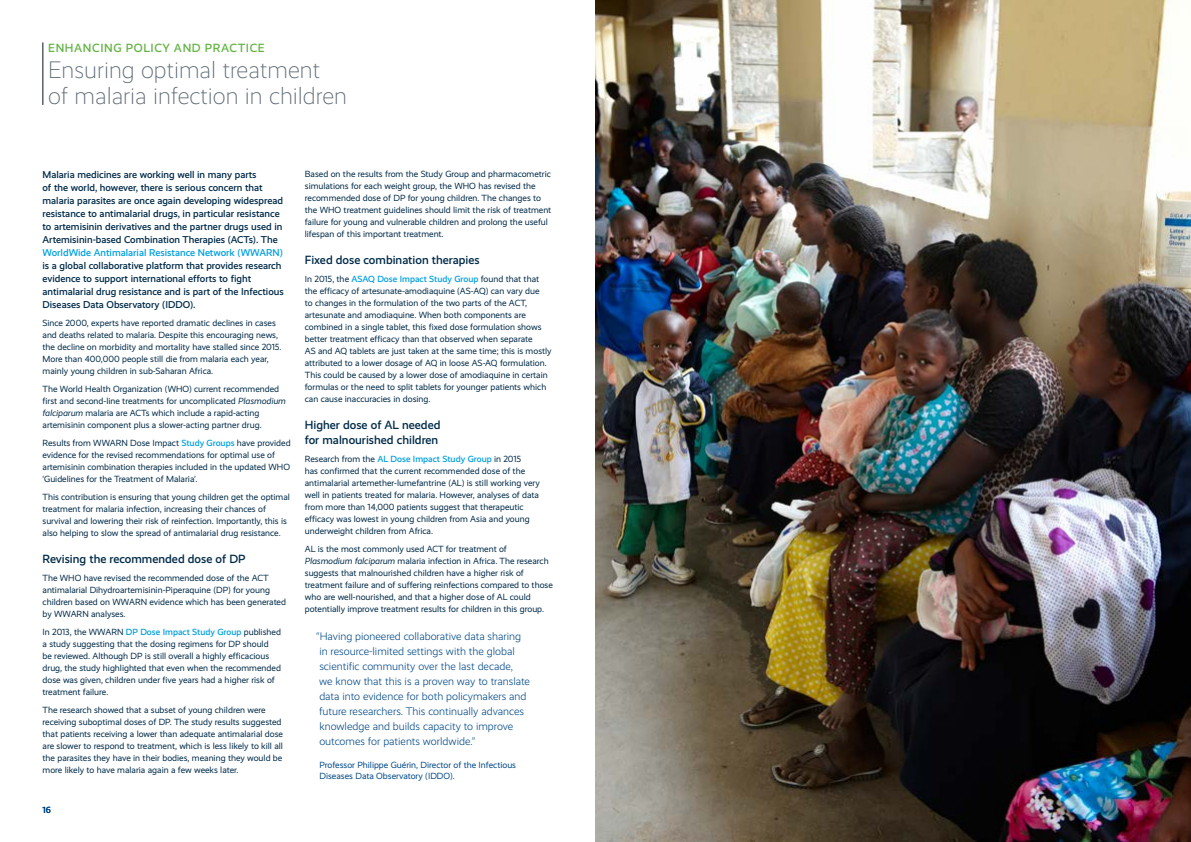
<style>
.page{position:relative;width:1191px;height:842px;background:#fff}
.page>*{position:absolute;margin:0;border:0;box-sizing:border-box;transform-origin:0 0}
.t1{font:300 24px/26px "Realist";color:#596670}
.t2{font:500 12px/15px "Realist";color:#002b49}
.t3{font:500 12px "Realist";letter-spacing:.05em;color:#64b445}
.t4{font:300 11px/15px "Realist";color:#004988}
.t5{font:500 10px/13px "Realist";color:#002b49}
.t6{font:500 10px "Realist";color:#00a0df}
.t7{font:9px/12px "Realist";color:#002b49}
.t8{font:9px/11px "Realist";color:#004988}
.t9{font:500 9px "Realist";color:#004988}
.s1{color:#fff}
.s2{font-style:italic}
.s3{font-weight:500;color:#00a0df}
</style>
<div class="page">
<hr style="left:43px;top:43px;width:1px;height:62px;background:#596670">
<hr style="left:42px;top:43px;width:1px;height:62px;background:#596670">
<img style="left:595px;top:0;width:596px;height:842px">
<h2 class="t3" style="left:48px;top:41px;width:221px">ENHANCING POLICY AND PRACTICE<span class="s1">.</span></h2>
<h1 class="t1" style="left:48px;top:57px;width:305px">Ensuring optimal treatment<br>of malaria infection in children<span class="s1">.</span></h1>
<p class="t5" style="left:43px;top:168px;width:242px">Malaria medicines are working well in many parts<br>of the world, however, there is serious concern that malaria parasites are once again developing widespread resistance to antimalarial drugs, in particular resistance to artemisinin derivatives and the partner drugs used in Artemisinin-based Combination Therapies (ACTs). The</p>
<p class="t6" style="left:43px;top:247px;width:242px">WorldWide Antimalarial Resistance Network (WWARN)</p>
<p class="t5" style="left:43px;top:259px;width:243px">is a global collaborative platform that provides research evidence to support international efforts to fight antimalarial drug resistance and is part of the Infectious Diseases Data Observatory (IDDO).</p>
<p class="t7" style="left:43px;top:317px;width:240px">Since 2000, experts have reported dramatic declines in cases and deaths related to malaria. Despite this encouraging news, the decline on morbidity and mortality have stalled since 2015.<br>More than 400,000 people still die from malaria each year, mainly young children in sub-Saharan Africa.</p>
<p class="t7" style="left:43px;top:383px;width:245px">The World Health Organization (WHO) current recommended first and second-line treatments for uncomplicated <span class="s2">Plasmodium falciparum</span> malaria are ACTs which include a rapid-acting artemisinin component plus a slower-acting partner drug.</p>
<p class="t7" style="left:43px;top:437px;width:250px">Results from WWARN Dose Impact <span class="s3">Study Groups</span> have provided evidence for the revised recommendations for optimal use of artemisinin combination therapies included in the updated WHO ‘Guidelines for the Treatment of Malaria’.</p>
<p class="t7" style="left:43px;top:491px;width:249px">This contribution is ensuring that young children get the optimal treatment for malaria infection, increasing their chances of survival and lowering their risk of reinfection. Importantly, this is also helping to slow the spread of antimalarial drug resistance.</p>
<h2 class="t2" style="left:43px;top:551px;width:206px">Revising the recommended dose of DP<span class="s1">.</span></h2>
<p class="t7" style="left:43px;top:572px;width:245px">The WHO have revised the recommended dose of the ACT antimalarial Dihydroartemisinin-Piperaquine (DP) for young children based on WWARN evidence which has been generated by WWARN analyses.</p>
<p class="t7" style="left:43px;top:626px;width:240px">In 2013, the WWARN <span class="s3">DP Dose Impact Study Group</span> published a study suggesting that the dosing regimens for DP should<br>be reviewed. Although DP is still overall a highly efficacious drug, the study highlighted that even when the recommended dose was given, children under five years had a higher risk of treatment failure.</p>
<p class="t7" style="left:43px;top:704px;width:242px">The research showed that a subset of young children were receiving suboptimal doses of DP. The study results suggested that patients receiving a lower than adequate antimalarial dose are slower to respond to treatment, which is less likely to kill all the parasites they have in their bodies, meaning they would be more likely to have malaria again a few weeks later.</p>
<p class="t9" style="left:43px;top:804px;width:10px">16</p>
<p class="t7" style="left:305px;top:168px;width:248px">Based on the results from the Study Group and pharmacometric simulations for each weight group, the WHO has revised the recommended dose of DP for young children. The changes to the WHO treatment guidelines should limit the risk of treatment failure for young and vulnerable children and prolong the useful lifespan of this important treatment.</p>
<h2 class="t2" style="left:305px;top:252px;width:179px">Fixed dose combination therapies<span class="s1">.</span></h2>
<p class="t7" style="left:305px;top:273px;width:248px">In 2015, the <span class="s3">ASAQ Dose Impact Study Group</span> found that that the efficacy of artesunate-amodiaquine (AS-AQ) can vary due<br>to changes in the formulation of the two parts of the ACT, artesunate and amodiaquine. When both components are combined in a single tablet, this fixed dose formulation shows better treatment efficacy than that observed when separate<br>AS and AQ tablets are just taken at the same time; this is mostly attributed to a lower dosage of AQ in loose AS-AQ formulation.<br>This could be caused by a lower dose of amodiaquine in certain formulas or the need to split tablets for younger patients which can cause inaccuracies in dosing.</p>
<h2 class="t2" style="left:305px;top:417px;width:138px">Higher dose of AL needed for malnourished children<span class="s1">.</span></h2>
<p class="t7" style="left:305px;top:453px;width:236px">Research from the <span class="s3">AL Dose Impact Study Group</span> in 2015<br>has confirmed that the current recommended dose of the antimalarial artemether-lumefantrine (AL) is still working very well in patients treated for malaria. However, analyses of data from more than 14,000 patients suggest that therapeutic efficacy was lowest in young children from Asia and young underweight children from Africa.</p>
<p class="t7" style="left:305px;top:543px;width:250px">AL is the most commonly used ACT for treatment of <span class="s2">Plasmodium falciparum</span> malaria infection in Africa. The research suggests that malnourished children have a higher risk of treatment failure and of suffering reinfections compared to those who are well-nourished, and that a higher dose of AL could potentially improve treatment results for children in this group.</p>
<p class="t4" style="left:316px;top:629px;width:215px">“Having pioneered collaborative data sharing in resource-limited settings with the global scientific community over the last decade,<br>we know that this is a proven way to translate data into evidence for both policymakers and future researchers. This continually advances knowledge and builds capacity to improve outcomes for patients worldwide.”</p>
<p class="t8" style="left:319px;top:759px;width:198px">Professor Philippe Guérin, Director of the Infectious<br>Diseases Data Observatory (IDDO).</p>
</div>
